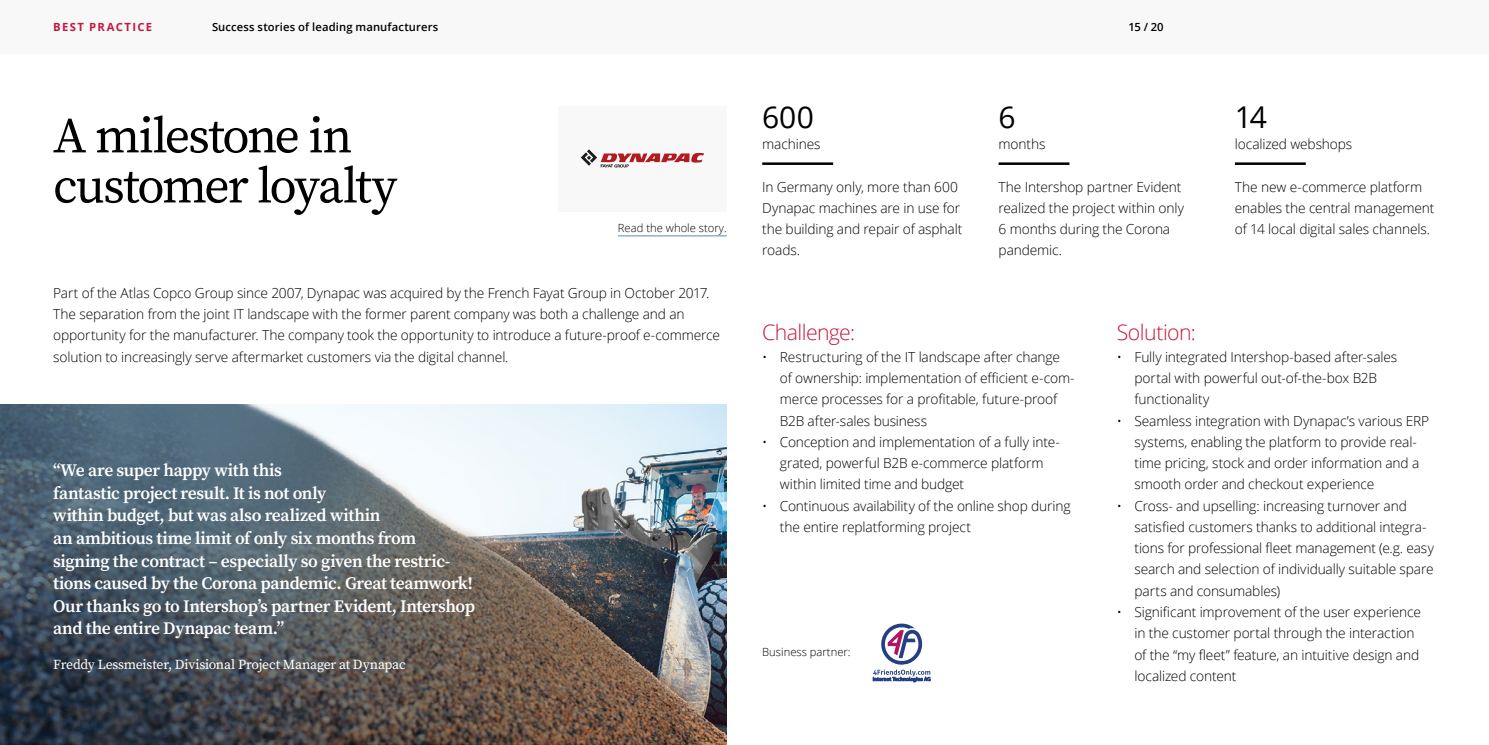
<style>
.page{position:relative;width:1489px;height:745px;background:#fff}
.page>*{position:absolute;margin:0;border:0;box-sizing:border-box;transform-origin:0 0}
.t1{font:50px/50px "Source Serif Pro";letter-spacing:-.04em;color:#000}
.t2{font:30px "Open Sans";color:#000}
.t3{font:300 21.25px "Open Sans";letter-spacing:-.025em;color:#c6183d}
.t4{font:600 17.5px/22.5px "Source Serif Pro";letter-spacing:-.025em;color:#fff}
.t5{font:300 13.75px/21.2px "Open Sans";letter-spacing:-.01em;color:#000}
.t6{font:13.75px "Source Serif Pro";letter-spacing:-.02em;color:#fff}
.t7{font:600 11.25px "Open Sans";letter-spacing:.01em;color:#000}
.t8{font:300 11.25px "Open Sans";color:#000}
.t9{font:700 11.25px "Open Sans";letter-spacing:.115em;color:#c6183d}
</style>
<div class="page">
<div style="left:558px;top:106px;width:168px;height:106px;background:#f8f8f9"></div>
<img style="left:0;top:404px;width:726px;height:340px">
<svg style="left:872px;top:623px;width:58px;height:59px"></svg>
<hr style="left:762px;top:162px;width:71px;height:3px;background:#000">
<hr style="left:1234px;top:162px;width:71px;height:3px;background:#000">
<hr style="left:998px;top:162px;width:71px;height:3px;background:#000">
<hr style="left:618px;top:235px;width:108px;height:1px;background:#5187c7">
<svg style="left:581px;top:149px;width:123px;height:18px"></svg>
<div style="left:0;top:0;width:1488px;height:53px;background:#f8f8f9"></div>
<p class="t9" style="left:53px;top:19px;width:100px">BEST PRACTICE</p>
<p class="t7" style="left:212px;top:19px;width:228px">Success stories of leading manufacturers</p>
<p class="t7" style="left:1128px;top:19px;width:37px">15 / 20</p>
<h1 class="t1" style="left:53px;top:111px;width:345px">A milestone in customer loyalty</h1>
<p class="t8" style="left:618px;top:220px;width:110px">Read the whole story.</p>
<h2 class="t2" style="left:762px;top:96px;width:53px">600</h2>
<p class="t5" style="left:762px;top:133px;width:60px">machines</p>
<p class="t5" style="left:762px;top:175px;width:202px">In Germany only, more than 600<br>Dynapac machines are in use for the building and repair of asphalt roads.</p>
<h2 class="t2" style="left:998px;top:96px;width:19px">6</h2>
<p class="t5" style="left:998px;top:133px;width:48px">months</p>
<p class="t5" style="left:998px;top:175px;width:187px">The Intershop partner Evident realized the project within only<br>6 months during the Corona pandemic.</p>
<h2 class="t2" style="left:1234px;top:96px;width:34px">14</h2>
<p class="t5" style="left:1234px;top:133px;width:119px">localized webshops</p>
<p class="t5" style="left:1234px;top:175px;width:201px">The new e-commerce platform enables the central management of 14 local digital sales channels.</p>
<p class="t5" style="left:53px;top:282px;width:668px">Part of the Atlas Copco Group since 2007, Dynapac was acquired by the French Fayat Group in October 2017.<br>The separation from the joint IT landscape with the former parent company was both a challenge and an opportunity for the manufacturer. The company took the opportunity to introduce a future-proof e-commerce solution to increasingly serve aftermarket customers via the digital channel.</p>
<p class="t4" style="left:53px;top:459px;width:423px">“We are super happy with this<br>fantastic project result. It is not only<br>within budget, but was also realized within<br>an ambitious time limit of only six months from signing the contract – especially so given the restric&shy;tions caused by the Corona pandemic. Great teamwork!<br>Our thanks go to Intershop’s partner Evident, Intershop and the entire Dynapac team.”</p>
<p class="t6" style="left:53px;top:655px;width:354px">Freddy Lessmeister, Divisional Project Manager at Dynapac</p>
<h3 class="t3" style="left:762px;top:318px;width:94px">Challenge:</h3>
<p class="t5" style="left:780px;top:345px;width:296px;text-indent:-18px">• Restructuring of the IT landscape after change of ownership: implementation of efficient e-com&shy;merce processes for a profitable, future-proof B2B after-sales business</p>
<p class="t5" style="left:780px;top:430px;width:281px;text-indent:-18px">• Conception and implementation of a fully inte&shy;grated, powerful B2B e-commerce platform within limited time and budget</p>
<p class="t5" style="left:780px;top:494px;width:292px;text-indent:-18px">• Continuous availability of the online shop during the entire replatforming project</p>
<p class="t8" style="left:762px;top:643px;width:90px">Business partner:</p>
<h3 class="t3" style="left:1116px;top:318px;width:81px">Solution:</h3>
<p class="t5" style="left:1134px;top:345px;width:264px;text-indent:-18px">• Fully integrated Intershop-based after-sales portal with powerful out-of-the-box B2B functionality</p>
<p class="t5" style="left:1134px;top:409px;width:296px;text-indent:-18px">• Seamless integration with Dynapac’s various ERP systems, enabling the platform to provide real&shy;time pricing, stock and order information and a smooth order and checkout experience</p>
<p class="t5" style="left:1134px;top:494px;width:301px;text-indent:-18px">• Cross- and upselling: increasing turnover and satisfied customers thanks to additional integra&shy;tions for professional fleet management (e.g. easy search and selection of individually suitable spare parts and consumables)</p>
<p class="t5" style="left:1134px;top:600px;width:288px;text-indent:-18px">• Significant improvement of the user experience in the customer portal through the interaction of the “my fleet” feature, an intuitive design and localized content</p>
</div>
